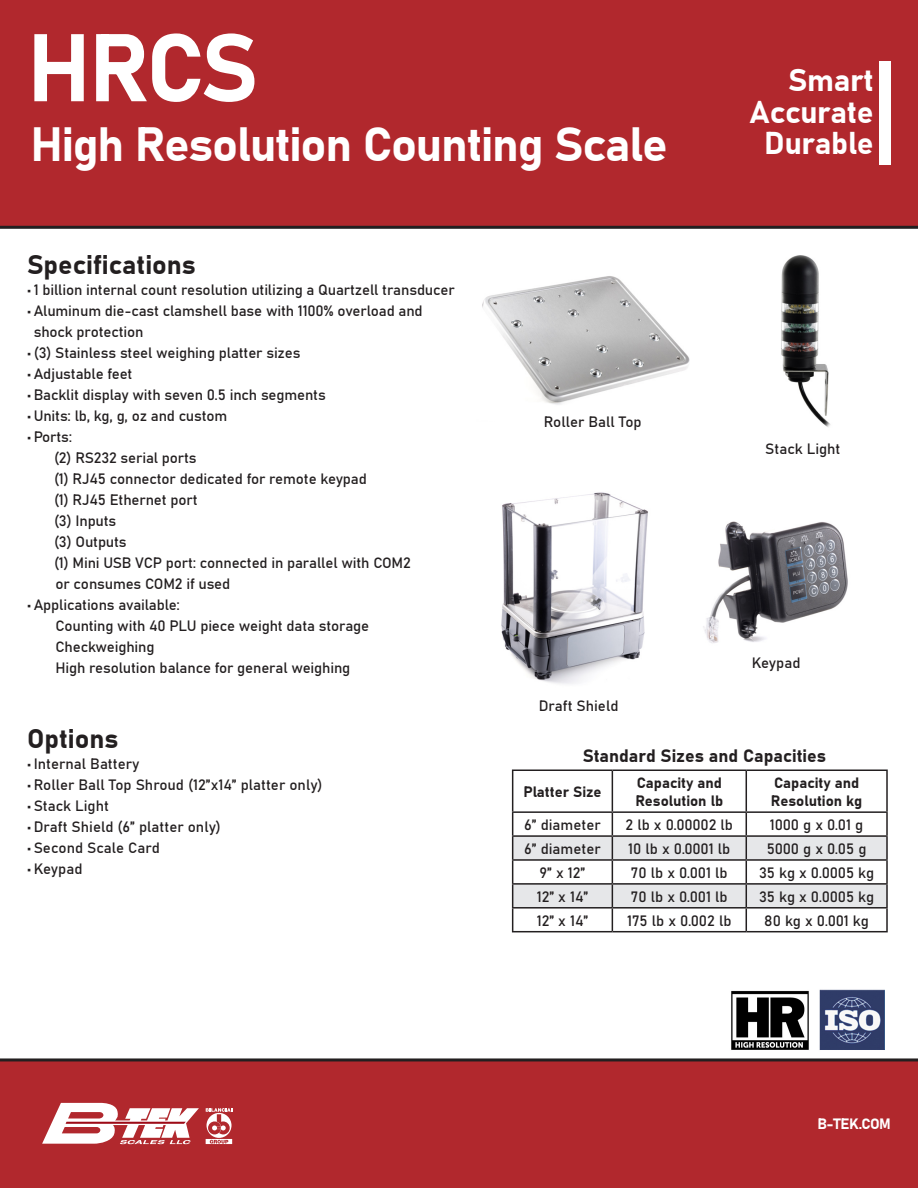
<style>
.page{position:relative;width:918px;height:1188px;background:#fff}
.page>*{position:absolute;margin:0;border:0;box-sizing:border-box;transform-origin:0 0}
.t1{font:94.5px "Bahnschrift";color:#fff}
.t2{font:48px "Bahnschrift";letter-spacing:-.025em;color:#fff}
.t3{font:31.5px "Bahnschrift";letter-spacing:-.01em;color:#fff}
.t4{font:27px "Bahnschrift";color:#231f20}
.t5{font:18px "Bahnschrift";color:#231f20}
.t6{font:15px/21px "Bahnschrift";letter-spacing:-.01em;color:#231f20}
.t7{font:15px "Bahnschrift";letter-spacing:-.03em;color:#fff}
</style>
<div class="page">
<div style="left:0;top:0;width:918px;height:226px;background:#b1282d"></div>
<div style="left:0;top:1059px;width:918px;height:129px;background:#b1282d"></div>
<div style="left:880px;top:61px;width:11px;height:104px;background:#fff"></div>
<svg style="left:206px;top:1108px;width:26px;height:36px"></svg>
<svg style="left:42px;top:1103px;width:157px;height:41px"></svg>
<img style="left:819px;top:989px;width:66px;height:61px">
<hr style="left:0;top:226px;width:918px;height:3px;background:#231f20">
<hr style="left:0;top:1058px;width:918px;height:3px;background:#231f20">
<hr style="left:512px;top:770px;width:100px;height:1px;background:#231f20">
<hr style="left:512px;top:771px;width:1px;height:40px;background:#231f20">
<hr style="left:612px;top:770px;width:134px;height:1px;background:#231f20">
<hr style="left:612px;top:771px;width:1px;height:40px;background:#231f20">
<hr style="left:746px;top:770px;width:142px;height:1px;background:#231f20">
<hr style="left:746px;top:771px;width:1px;height:40px;background:#231f20">
<hr style="left:886px;top:771px;width:2px;height:40px;background:#231f20">
<hr style="left:512px;top:811px;width:100px;height:2px;background:#231f20">
<hr style="left:612px;top:811px;width:134px;height:2px;background:#231f20">
<hr style="left:746px;top:811px;width:142px;height:2px;background:#231f20">
<hr style="left:886px;top:813px;width:2px;height:22px;background:#231f20">
<hr style="left:746px;top:835px;width:142px;height:2px;background:#231f20">
<hr style="left:886px;top:837px;width:2px;height:22px;background:#231f20">
<hr style="left:746px;top:859px;width:142px;height:2px;background:#231f20">
<hr style="left:886px;top:861px;width:2px;height:22px;background:#231f20">
<hr style="left:746px;top:883px;width:142px;height:2px;background:#231f20">
<hr style="left:886px;top:885px;width:2px;height:22px;background:#231f20">
<hr style="left:746px;top:907px;width:142px;height:2px;background:#231f20">
<svg style="left:512px;top:813px;width:375px;height:118px"></svg>
<hr style="left:886px;top:909px;width:2px;height:22px;background:#231f20">
<hr style="left:512px;top:931px;width:100px;height:1px;background:#231f20">
<hr style="left:612px;top:931px;width:134px;height:1px;background:#231f20">
<hr style="left:746px;top:931px;width:142px;height:1px;background:#231f20">
<img style="left:501px;top:492px;width:147px;height:192px">
<img style="left:482px;top:276px;width:208px;height:129px">
<img style="left:781px;top:255px;width:50px;height:172px">
<img style="left:703px;top:521px;width:145px;height:122px">
<img style="left:731px;top:990px;width:78px;height:60px">
<p class="t1" style="left:27px;top:-4px;width:233px">HRCS</p>
<p class="t2" style="left:31px;top:108px;width:639px">High Resolution Counting Scale</p>
<p class="t4" style="left:27px;top:244px;width:170px">Specifications</p>
<p class="t6" style="left:27px;top:279px;width:429px">• 1 billion internal count resolution utilizing a Quartzell transducer</p>
<p class="t6" style="left:34px;top:300px;width:390px;text-indent:-7px">• Aluminum die-cast clamshell base with 1100% overload and shock protection</p>
<p class="t6" style="left:27px;top:342px;width:275px">• (3) Stainless steel weighing platter sizes</p>
<p class="t6" style="left:27px;top:363px;width:107px">• Adjustable feet</p>
<p class="t6" style="left:27px;top:384px;width:300px">• Backlit display with seven 0.5 inch segments</p>
<p class="t6" style="left:27px;top:405px;width:202px">• Units: lb, kg, g, oz and custom</p>
<p class="t6" style="left:27px;top:426px;width:47px">• Ports:</p>
<p class="t6" style="left:54px;top:447px;width:144px">(2) RS232 serial ports</p>
<p class="t6" style="left:54px;top:468px;width:314px">(1) RJ45 connector dedicated for remote keypad</p>
<p class="t6" style="left:54px;top:489px;width:145px">(1) RJ45 Ethernet port</p>
<p class="t6" style="left:54px;top:510px;width:64px">(3) Inputs</p>
<p class="t6" style="left:54px;top:531px;width:74px">(3) Outputs</p>
<p class="t6" style="left:54px;top:552px;width:358px">(1) Mini USB VCP port: connected in parallel with COM2 or consumes COM2 if used</p>
<p class="t6" style="left:56px;top:594px;width:315px;text-indent:-28px">• Applications available:<br>Counting with 40 PLU piece weight data storage Checkweighing<br>High resolution balance for general weighing</p>
<p class="t6" style="left:544px;top:410px;width:99px">Roller Ball Top</p>
<p class="t6" style="left:539px;top:694px;width:81px">Draft Shield</p>
<p class="t3" style="left:788px;top:56px;width:87px">Smart</p>
<p class="t3" style="left:750px;top:88px;width:126px">Accurate</p>
<p class="t3" style="left:764px;top:119px;width:111px">Durable</p>
<p class="t6" style="left:765px;top:437px;width:77px">Stack Light</p>
<p class="t6" style="left:752px;top:652px;width:50px">Keypad</p>
<p class="t4" style="left:27px;top:718px;width:93px">Options</p>
<p class="t6" style="left:27px;top:752px;width:114px">• Internal Battery</p>
<p class="t6" style="left:27px;top:773px;width:297px">• Roller Ball Top Shroud (12”x14” platter only)</p>
<p class="t6" style="left:27px;top:794px;width:84px">• Stack Light</p>
<p class="t6" style="left:27px;top:815px;width:196px">• Draft Shield (6” platter only)</p>
<p class="t6" style="left:27px;top:836px;width:134px">• Second Scale Card</p>
<p class="t6" style="left:27px;top:857px;width:57px">• Keypad</p>
<p class="t5" style="left:583px;top:742px;width:245px">Standard Sizes and Capacities</p>
<p class="t6" style="left:523px;top:780px;width:80px">Platter Size</p>
<p class="t6" style="left:637px;top:771px;width:87px">Capacity and</p>
<p class="t6" style="left:635px;top:789px;width:89px">Resolution lb</p>
<p class="t6" style="left:774px;top:771px;width:87px">Capacity and</p>
<p class="t6" style="left:771px;top:789px;width:93px">Resolution kg</p>
<p class="t6" style="left:524px;top:813px;width:78px">6” diameter</p>
<p class="t6" style="left:626px;top:813px;width:109px">2 lb x 0.00002 lb</p>
<p class="t6" style="left:770px;top:813px;width:95px">1000 g x 0.01 g</p>
<p class="t6" style="left:524px;top:837px;width:78px">6” diameter</p>
<p class="t6" style="left:628px;top:837px;width:104px">10 lb x 0.0001 lb</p>
<p class="t6" style="left:767px;top:837px;width:101px">5000 g x 0.05 g</p>
<p class="t6" style="left:540px;top:861px;width:47px">9” x 12”</p>
<p class="t6" style="left:631px;top:861px;width:98px">70 lb x 0.001 lb</p>
<p class="t6" style="left:759px;top:861px;width:117px">35 kg x 0.0005 kg</p>
<p class="t6" style="left:537px;top:885px;width:53px">12” x 14”</p>
<p class="t6" style="left:631px;top:885px;width:98px">70 lb x 0.001 lb</p>
<p class="t6" style="left:759px;top:885px;width:117px">35 kg x 0.0005 kg</p>
<p class="t6" style="left:537px;top:909px;width:53px">12” x 14”</p>
<p class="t6" style="left:627px;top:909px;width:106px">175 lb x 0.002 lb</p>
<p class="t6" style="left:764px;top:909px;width:106px">80 kg x 0.001 kg</p>
<p class="t7" style="left:817px;top:1113px;width:75px">B-TEK.COM</p>
</div>
